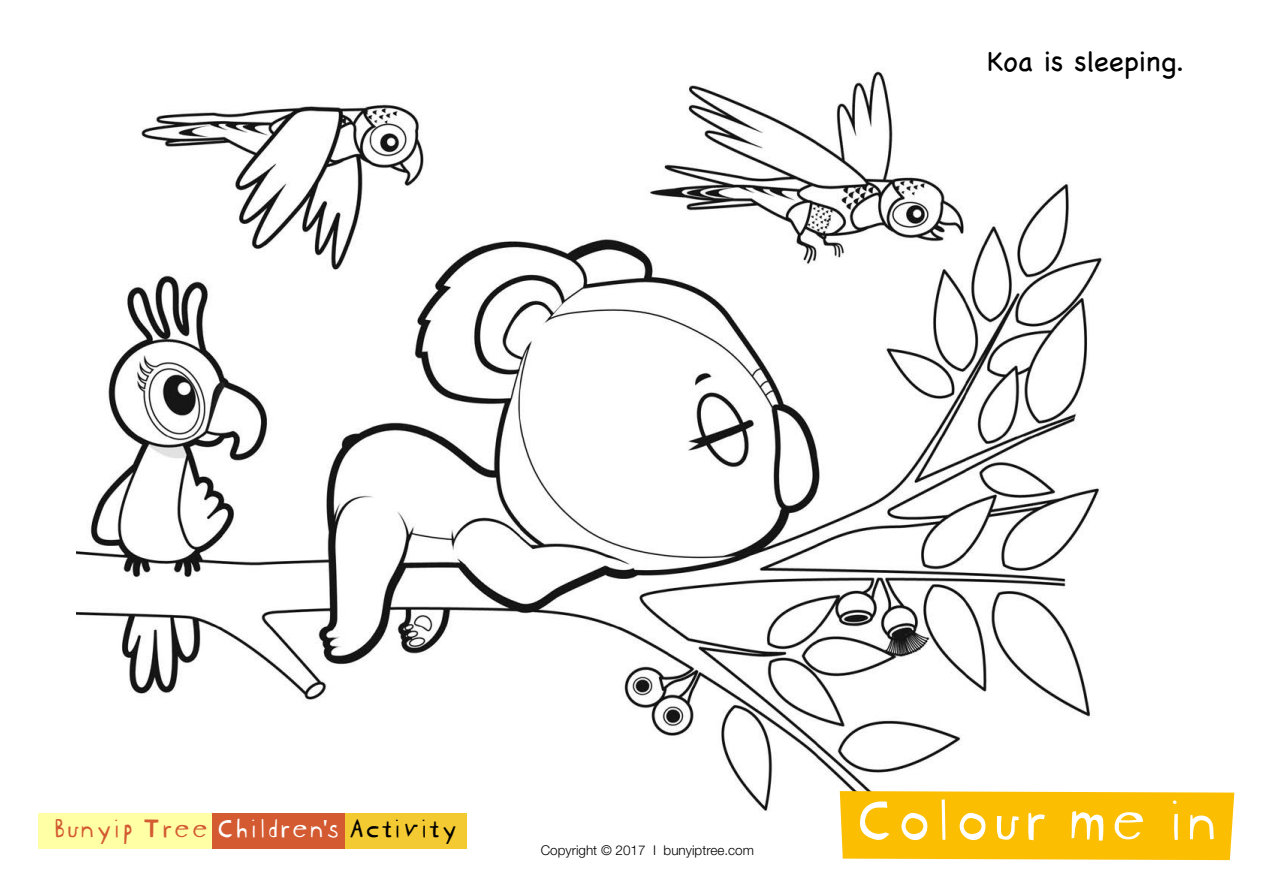
<style>
.page{position:relative;width:1263px;height:893px;background:#fff}
.page>*{position:absolute;margin:0;border:0;box-sizing:border-box;transform-origin:0 0}
.t1{font:63px "Blockhead Unplugged";color:#fff}
.t2{font:28.5px "Blockhead Unplugged";color:#d35a31}
.t3{font:28.5px "Chalkboard";color:#000}
.t4{font:300 13.5px "Helvetica Neue LT Std";color:#000}
.s1{color:#fff}
.s2{color:#000}
</style>
<div class="page">
<img style="left:76px;top:71px;width:1027px;height:744px">
<div style="left:840px;top:791px;width:394px;height:69px;background:#fbbe00"></div>
<div style="left:345px;top:813px;width:121px;height:36px;background:#f3ca31"></div>
<div style="left:211px;top:813px;width:134px;height:36px;background:#d35a31"></div>
<div style="left:39px;top:813px;width:173px;height:36px;background:#ffffa6"></div>
<h2 class="t3" style="left:987px;top:44px;width:198px">Koa is sleeping.</h2>
<h2 class="t2" style="left:52px;top:805px;width:406px">Bunyip Tree <span class="s1">Children’s</span> <span class="s2">Activity</span></h2>
<p class="t4" style="left:541px;top:842px;width:215px">Copyright © 2017 I bunyiptree.com</p>
<h1 class="t1" style="left:853px;top:768px;width:365px">Colour me in</h1>
</div>
